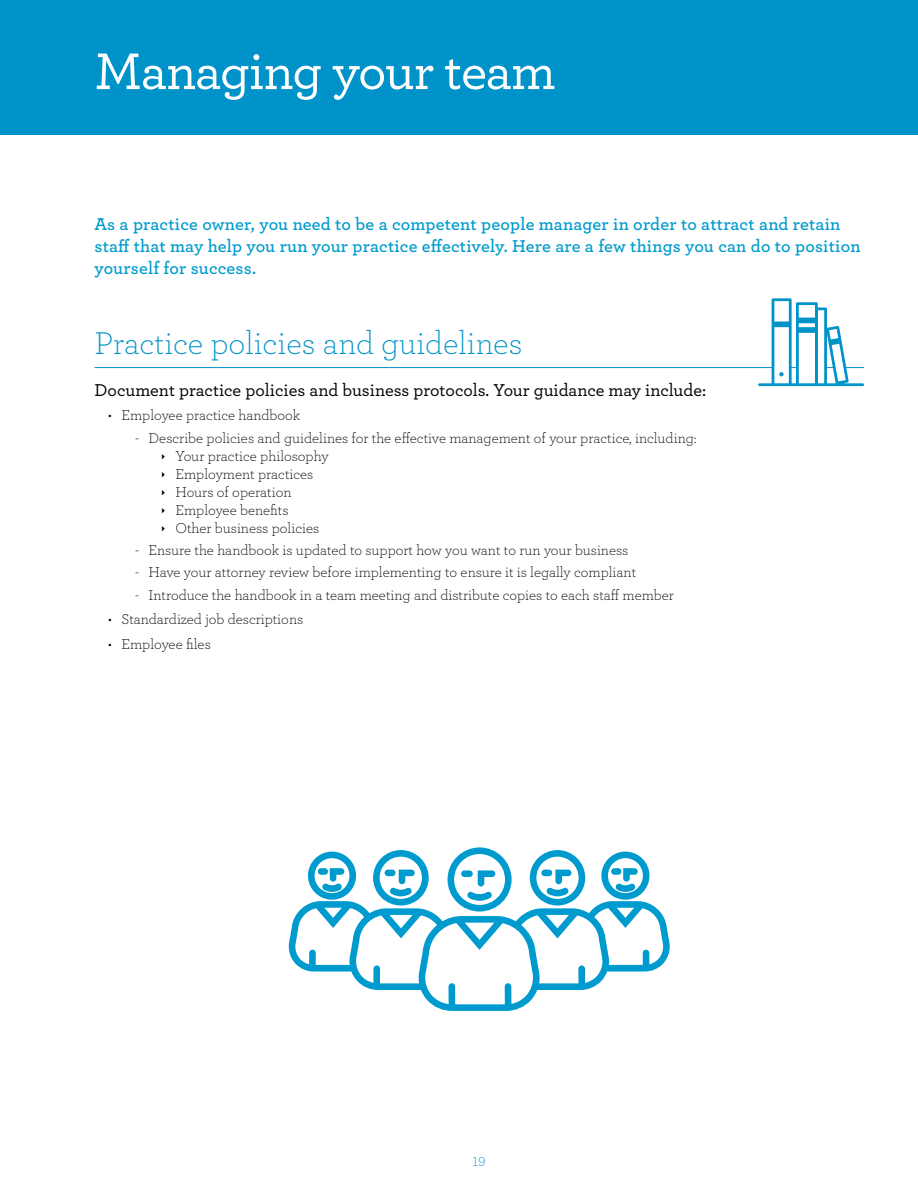
<style>
.page{position:relative;width:918px;height:1188px;background:#fff}
.page>*{position:absolute;margin:0;border:0;box-sizing:border-box;transform-origin:0 0}
.t1{font:500 54px "Archer";letter-spacing:-.03em;color:#fff}
.t2{font:300 33px "Archer";color:#0093c9}
.t3{font:600 18px/21.6px "Archer";letter-spacing:.01em;color:#009bce}
.t4{font:500 18px "Archer";color:#000}
.t5{font:300 15px "Archer";color:#000}
.t6{font:300 13.5px "Archer";color:#0093c9}
</style>
<div class="page">
<div style="left:0;top:0;width:918px;height:135px;background:#0093c9"></div>
<hr style="left:94px;top:367px;width:770px;height:1px;background:#0093c9">
<svg style="left:758px;top:298px;width:106px;height:88px"></svg>
<svg style="left:289px;top:847px;width:381px;height:164px"></svg>
<h2 class="t1" style="left:94px;top:32px;width:463px">Managing your team</h2>
<p class="t3" style="left:94px;top:213px;width:768px">As a practice owner, you need to be a competent people manager in order to attract and retain staff that may help you run your practice effectively. Here are a few things you can do to position yourself for success.</p>
<h3 class="t2" style="left:94px;top:321px;width:429px">Practice policies and guidelines</h3>
<p class="t4" style="left:94px;top:377px;width:613px">Document practice policies and business protocols. Your guidance may include:</p>
<p class="t5" style="left:108px;top:405px;width:194px">• Employee practice handbook</p>
<p class="t5" style="left:135px;top:428px;width:563px">- Describe policies and guidelines for the effective management of your practice, including:</p>
<p class="t5" style="left:176px;top:446px;width:155px">Your practice philosophy</p>
<p class="t5" style="left:176px;top:464px;width:139px">Employment practices</p>
<p class="t5" style="left:176px;top:482px;width:118px">Hours of operation</p>
<p class="t5" style="left:176px;top:500px;width:115px">Employee benefits</p>
<p class="t5" style="left:176px;top:518px;width:145px">Other business policies</p>
<p class="t5" style="left:135px;top:540px;width:495px">- Ensure the handbook is updated to support how you want to run your business</p>
<p class="t5" style="left:135px;top:562px;width:503px">- Have your attorney review before implementing to ensure it is legally compliant</p>
<p class="t5" style="left:135px;top:585px;width:541px">- Introduce the handbook in a team meeting and distribute copies to each staff member</p>
<p class="t5" style="left:108px;top:610px;width:197px">• Standardized job descriptions</p>
<p class="t5" style="left:108px;top:634px;width:104px">• Employee files</p>
<p class="t6" style="left:473px;top:1153px;width:14px">19</p>
</div>
